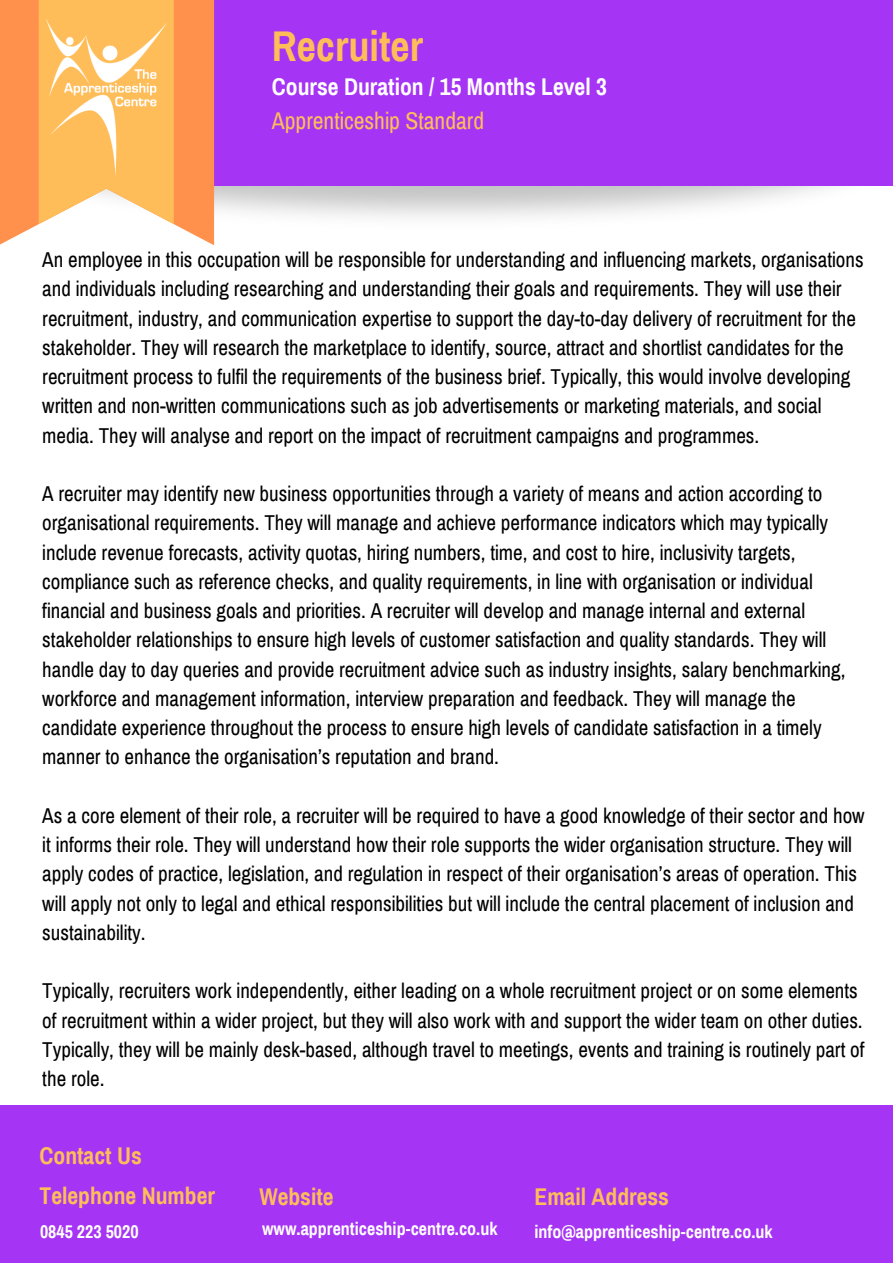
<style>
.page{position:relative;width:893px;height:1263px;background:#fff}
.page>*{position:absolute;margin:0;border:0;box-sizing:border-box;transform-origin:0 0}
.t1{font:700 42px "Archivo Narrow";color:#ffbd59}
.t2{font:700 23.62px/33.8px "Archivo Narrow";color:#fff}
.t3{font:700 23.62px/39.9px "Archivo Narrow";color:#ffbd59}
.t4{font:21px/29.2px "Archivo Narrow";color:#000}
.t5{font:700 18px "Archivo Narrow";color:#fff}
.s1{font-weight:400;color:#ffbd59}
</style>
<div class="page">
<div style="left:0;top:0;width:893px;height:186px;background:#a534f4"></div>
<svg style="left:0;top:197px;width:214px;height:48px"></svg>
<svg style="left:39px;top:197px;width:135px;height:27px"></svg>
<img style="left:0;top:0;width:247px;height:197px">
<div style="left:0;top:1105px;width:893px;height:158px;background:#a534f4"></div>
<p class="t1" style="left:272px;top:24px;width:153px">Recruiter</p>
<p class="t2" style="left:272px;top:70px;width:336px">Course Duration / 15 Months Level 3<br><span class="s1">Apprenticeship Standard</span></p>
<h1 class="t4" style="left:42px;top:245px;width:823px">An employee in this occupation will be responsible for understanding and influencing markets, organisations and individuals including researching and understanding their goals and requirements. They will use their recruitment, industry, and communication expertise to support the day-to-day delivery of recruitment for the stakeholder. They will research the marketplace to identify, source, attract and shortlist candidates for the recruitment process to fulfil the requirements of the business brief. Typically, this would involve developing written and non-written communications such as job advertisements or marketing materials, and social media. They will analyse and report on the impact of recruitment campaigns and programmes.</h1>
<h3 class="t4" style="left:42px;top:479px;width:804px">A recruiter may identify new business opportunities through a variety of means and action according to organisational requirements. They will manage and achieve performance indicators which may typically include revenue forecasts, activity quotas, hiring numbers, time, and cost to hire, inclusivity targets, compliance such as reference checks, and quality requirements, in line with organisation or individual financial and business goals and priorities. A recruiter will develop and manage internal and external stakeholder relationships to ensure high levels of customer satisfaction and quality standards. They will handle day to day queries and provide recruitment advice such as industry insights, salary benchmarking, workforce and management information, interview preparation and feedback. They will manage the candidate experience throughout the process to ensure high levels of candidate satisfaction in a timely manner to enhance the organisation’s reputation and brand.</h3>
<p class="t4" style="left:42px;top:801px;width:824px">As a core element of their role, a recruiter will be required to have a good knowledge of their sector and how it informs their role. They will understand how their role supports the wider organisation structure. They will apply codes of practice, legislation, and regulation in respect of their organisation’s areas of operation. This will apply not only to legal and ethical responsibilities but will include the central placement of inclusion and sustainability.</p>
<h4 class="t4" style="left:42px;top:977px;width:824px">Typically, recruiters work independently, either leading on a whole recruitment project or on some elements of recruitment within a wider project, but they will also work with and support the wider team on other duties.<br>Typically, they will be mainly desk-based, although travel to meetings, events and training is routinely part of the role.</h4>
<h4 class="t3" style="left:40px;top:1136px;width:177px">Contact Us<br>Telephone Number</h4>
<h4 class="t5" style="left:40px;top:1222px;width:100px">0845 223 5020</h4>
<h4 class="t3" style="left:259px;top:1177px;width:76px">Website</h4>
<h2 class="t5" style="left:262px;top:1219px;width:237px">www.apprenticeship-centre.co.uk</h2>
<h2 class="t3" style="left:534px;top:1177px;width:136px">Email Address</h2>
<h2 class="t5" style="left:534px;top:1222px;width:240px">info@apprenticeship-centre.co.uk</h2>
</div>
